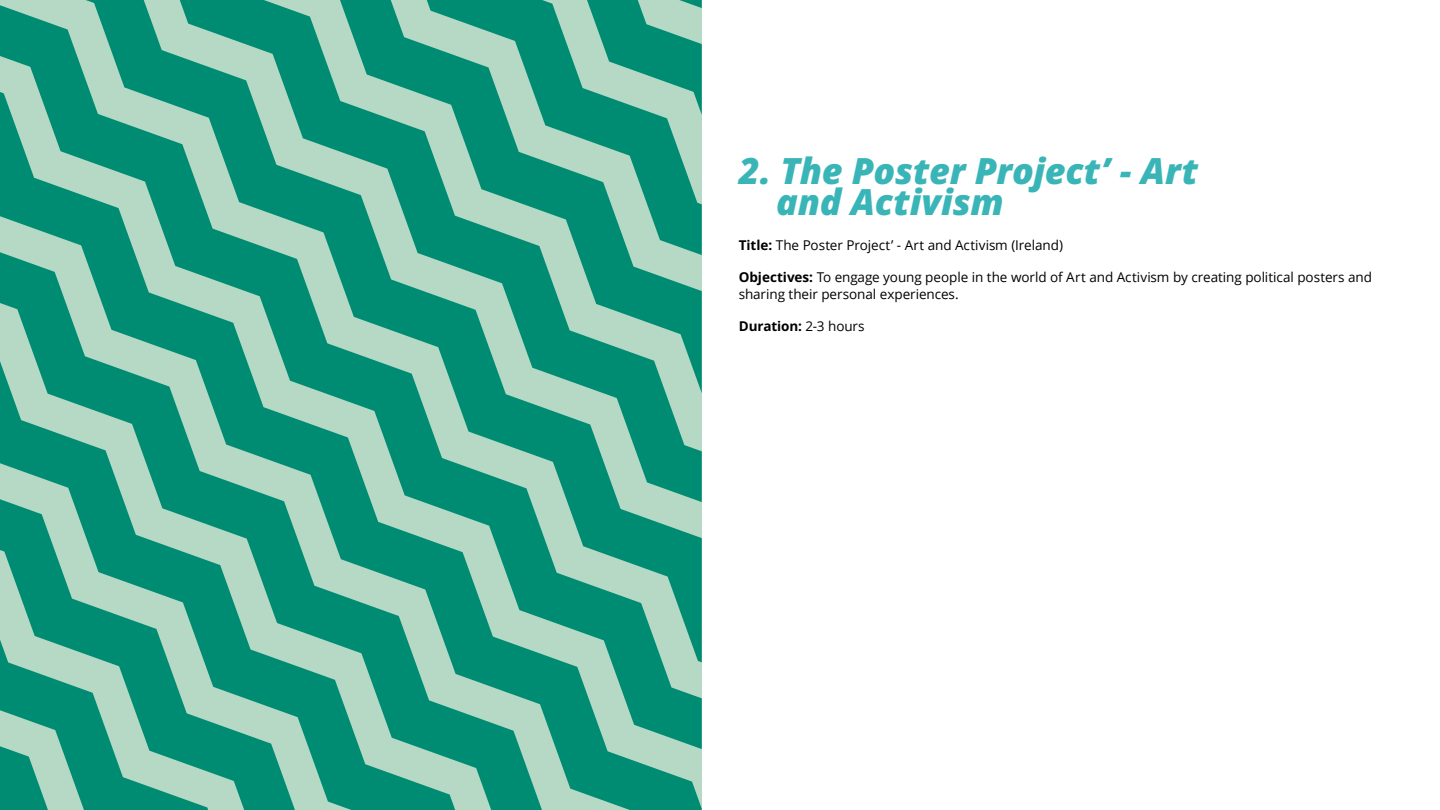
<style>
.page{position:relative;width:1440px;height:810px;background:#fff}
.page>*{position:absolute;margin:0;border:0;box-sizing:border-box;transform-origin:0 0}
.t1{font:italic 800 36px/31.2px "Open Sans";letter-spacing:-.005em;color:#39b5b7}
.t2{font:13.5px/16.2px "Open Sans";letter-spacing:-.005em;color:#000}
.t3{font:700 13.5px "Open Sans";letter-spacing:-.005em;color:#000}
.s1{font-weight:700}
.s2{font-weight:400}
</style>
<div class="page">
<svg style="left:0;top:5px;width:702px;height:87px;background:#49ab93"></svg>
<svg style="left:0;top:92px;width:702px;height:718px;background:#4bac94"></svg>
<svg style="left:0;top:257px;width:643px;height:553px;background:#48ab93"></svg>
<svg style="left:0;top:321px;width:579px;height:489px;background:#4bac94"></svg>
<h1 class="t1" style="left:776px;top:154px;width:423px;text-indent:-37px">2. The Poster Project’ - Art and Activism</h1>
<p class="t2" style="left:739px;top:237px;width:326px"><span class="s1">Title:</span> The Poster Project’ - Art and Activism (Ireland)</p>
<p class="t2" style="left:739px;top:269px;width:635px"><span class="s1">Objectives:</span> To engage young people in the world of Art and Activism by creating political posters and sharing their personal experiences.</p>
<p class="t3" style="left:739px;top:317px;width:128px">Duration: <span class="s2">2-3 hours</span></p>
</div>
